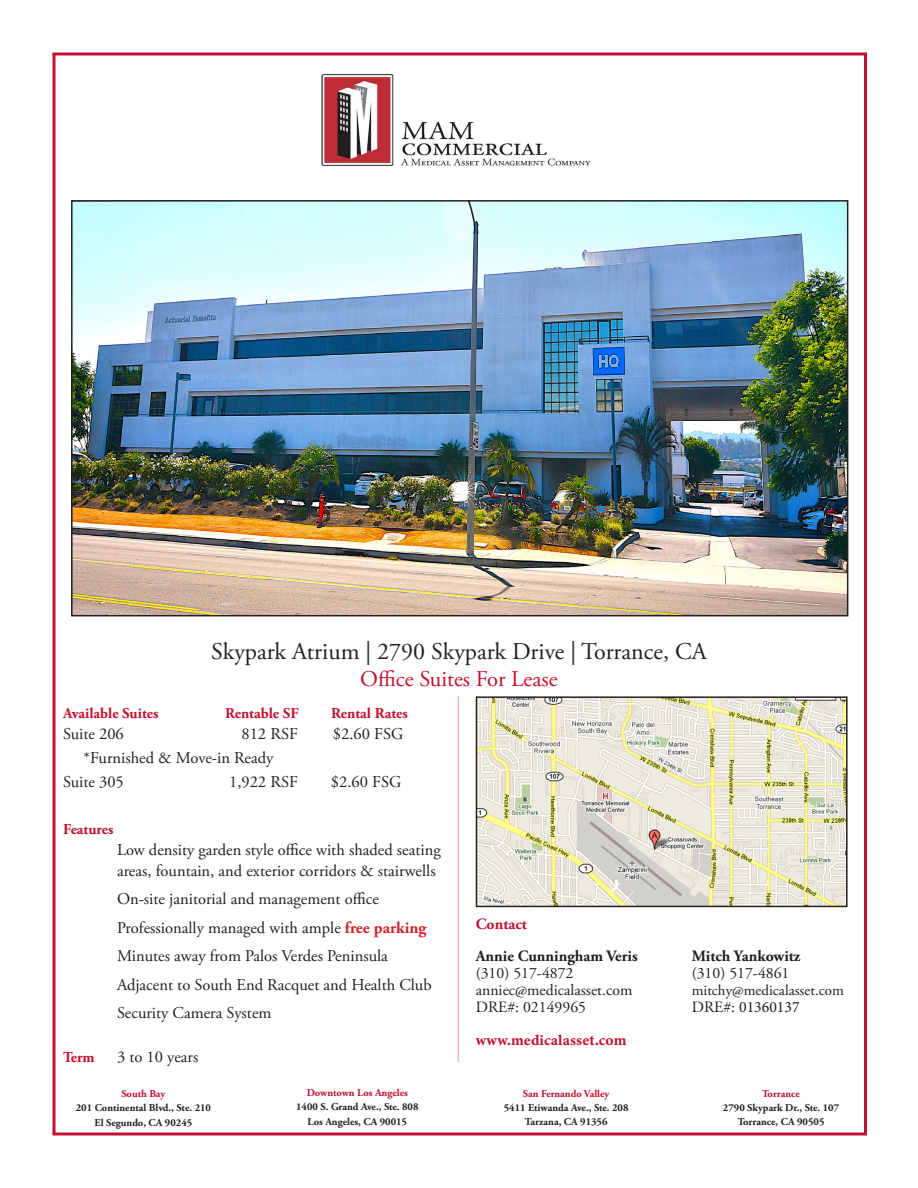
<style>
.page{position:relative;width:918px;height:1188px;background:#fff}
.page>*{position:absolute;margin:0;border:0;box-sizing:border-box;transform-origin:0 0}
.Location{font:24px "Adobe Garamond Pro";color:#231f20}
.Subtitle{font:22.5px "Adobe Garamond Pro";color:#c3102f}
.Content_Heading{font:16.5px/21px "Adobe Garamond Pro";color:#231f20}
.Content_Heading-2{font:15.75px "Adobe Garamond Pro";color:#231f20}
.Content_Heading-3{font:700 15.75px "Adobe Garamond Pro";color:#231f20}
.Content_Heading-4{font:15.75px "Minion Pro";color:#231f20}
.Content_Heading-5{font:700 15.75px "Adobe Garamond Pro";color:#c3102f}
.Content_Heading-6{font:700 15px "Adobe Garamond Pro";color:#c3102f}
.Content_Heading-7{font:15px "Adobe Garamond Pro";color:#231f20}
.Content_Heading-8{font:15px "Minion Variable Concept";letter-spacing:.005em;color:#c3102f}
.Footer_Locations{font:700 10.5px/14.4px "Adobe Garamond Pro";color:#231f20;text-align:center}
.s1{font-weight:700;color:#d1232a}
.s2{color:#c3102f}
.s3{font-family:"Adobe Garamond Pro"}
</style>
<div class="page">
<svg style="left:52px;top:56px;width:4px;height:1076px"></svg>
<svg style="left:52px;top:52px;width:815px;height:4px"></svg>
<svg style="left:52px;top:1132px;width:815px;height:4px"></svg>
<hr style="left:864px;top:53px;width:3px;height:1082px;background:#c3102f">
<hr style="left:458px;top:696px;width:1px;height:366px;background:#c3102f">
<img style="left:479px;top:699px;width:366px;height:205px">
<div style="left:476px;top:696px;width:372px;height:211px;border:2px solid #231f20"></div>
<img style="left:321px;top:74px;width:270px;height:92px">
<img style="left:74px;top:203px;width:771px;height:410px">
<div style="left:71px;top:200px;width:777px;height:416px;border:2px solid #231f20"></div>
<p class="Location" style="left:211px;top:637px;width:497px">Skypark Atrium | 2790 Skypark Drive | Torrance, CA</p>
<p class="Subtitle" style="left:360px;top:666px;width:199px">Office Suites For Lease</p>
<p class="Content_Heading-6" style="left:63px;top:705px;width:97px">Available Suites</p>
<p class="Content_Heading-6" style="left:225px;top:705px;width:75px">Rentable SF</p>
<p class="Content_Heading-6" style="left:331px;top:705px;width:78px">Rental Rates</p>
<p class="Content_Heading" style="left:63px;top:724px;width:62px">Suite 206</p>
<p class="Content_Heading" style="left:241px;top:724px;width:58px">812 RSF</p>
<p class="Content_Heading" style="left:333px;top:724px;width:72px">$2.60 FSG</p>
<p class="Content_Heading" style="left:84px;top:748px;width:191px">*Furnished &amp; Move-in Ready</p>
<p class="Content_Heading" style="left:63px;top:772px;width:62px">Suite 305</p>
<p class="Content_Heading" style="left:229px;top:772px;width:70px">1,922 RSF</p>
<p class="Content_Heading" style="left:331px;top:772px;width:72px">$2.60 FSG</p>
<p class="Content_Heading-6" style="left:63px;top:820px;width:52px">Features</p>
<p class="Content_Heading" style="left:117px;top:840px;width:325px">Low density garden style office with shaded seating areas, fountain, and exterior corridors &amp; stairwells</p>
<p class="Content_Heading" style="left:117px;top:889px;width:263px">On-site janitorial and management office</p>
<p class="Content_Heading" style="left:117px;top:918px;width:311px">Professionally managed with ample <span class="s1">free parking</span></p>
<p class="Content_Heading" style="left:117px;top:946px;width:272px">Minutes away from Palos Verdes Peninsula</p>
<p class="Content_Heading" style="left:117px;top:971px;width:316px;line-height:28.5px">Adjacent to South End Racquet and Health Club<br>Security Camera System</p>
<p class="Content_Heading-6" style="left:63px;top:1048px;width:33px">Term</p>
<p class="Content_Heading" style="left:117px;top:1047px;width:83px">3 to 10 years</p>
<p class="Footer_Locations" style="left:76px;top:1086px;width:137px"><span class="s2">South Bay<br></span>201 Continental Blvd., Ste. 210<br>El Segundo, CA 90245</p>
<p class="Footer_Locations" style="left:296px;top:1086px;width:124px"><span class="s2">Downtown Los Angeles<br></span>1400 S. Grand Ave., Ste. 808<br>Los Angeles, CA 90015</p>
<p class="Footer_Locations" style="left:504px;top:1086px;width:126px"><span class="s2">San Fernando Valley<br></span>5411 Etiwanda Ave., Ste. 208<br>Tarzana, CA 91356</p>
<p class="Footer_Locations" style="left:723px;top:1086px;width:118px"><span class="s2">Torrance<br></span>2790 Skypark Dr., Ste. 107<br>Torrance, CA 90505</p>
<p class="Content_Heading-5" style="left:476px;top:915px;width:53px">Contact</p>
<p class="Content_Heading-3" style="left:476px;top:947px;width:163px">Annie Cunningham Veris</p>
<p class="Content_Heading-3" style="left:692px;top:947px;width:110px">Mitch Yankowitz</p>
<p class="Content_Heading-2" style="left:476px;top:964px;width:99px">(310) 517-4872</p>
<p class="Content_Heading-2" style="left:692px;top:964px;width:99px">(310) 517-4861</p>
<p class="Content_Heading-2" style="left:476px;top:981px;width:158px">anniec@medicalasset.com</p>
<p class="Content_Heading-7" style="left:692px;top:981px;width:154px">mitchy@medicalasset.com</p>
<p class="Content_Heading-2" style="left:476px;top:998px;width:112px">DRE#: 02149965</p>
<p class="Content_Heading-4" style="left:692px;top:997px;width:109px"><span class="s3">DRE#:</span> 01360137</p>
<p class="Content_Heading-8" style="left:476px;top:1030px;width:152px">www.medicalasset.com</p>
</div>
